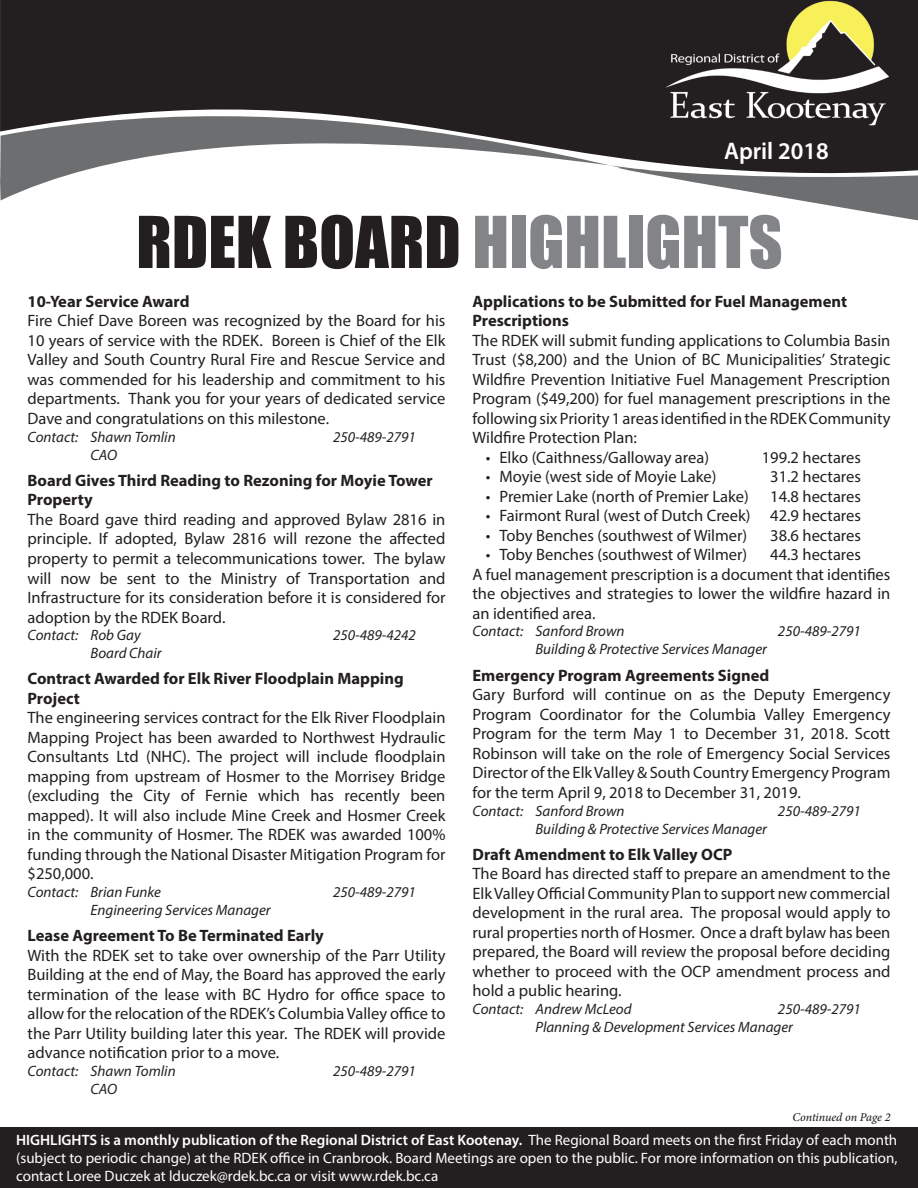
<style>
.page{position:relative;width:918px;height:1188px;background:#fff}
.page>*{position:absolute;margin:0;border:0;box-sizing:border-box;transform-origin:0 0}
.t1{font:66px "Impact";color:#828487}
.t2{font:600 24px "Myriad Pro";color:#fff}
.t3{font:16.5px/19.5px "Myriad Pro";color:#231f20;text-align:justify}
.t4{font:700 16.5px/19.5px "Myriad Pro";color:#231f20}
.t5{font:italic 15px/18px "Myriad Pro";color:#231f20}
.t6{font:15px/18px "Myriad Pro";color:#fff;text-align:justify}
.t7{font:italic 500 12px "Minion Pro";letter-spacing:-.01em;color:#231f20}
.s1{color:#231f20}
.s2{font-weight:600}
</style>
<div class="page">
<div style="left:0;top:1128px;width:918px;height:60px;background:#231f20"></div>
<div style="left:0;top:0;width:918px;height:163px;background:#231f20"></div>
<svg style="left:0;top:70px;width:680px;height:131px"></svg>
<svg style="left:572px;top:163px;width:346px;height:58px"></svg>
<img style="left:663px;top:0;width:228px;height:137px">
<div style="left:662px;top:137px;width:229px;height:22px;background:#231f20"></div>
<h2 class="t2" style="left:724px;top:136px;width:106px">April 2018</h2>
<h1 class="t1" style="left:136px;top:191px;width:648px"><span class="s1">RDEK BOARD</span> HIGHLIGHTS</h1>
<p class="t4" style="left:28px;top:291px;width:164px">10-Year Service Award</p>
<p class="t3" style="left:28px;top:311px;width:419px">Fire Chief Dave Boreen was recognized by the Board for his 10 years of service with the RDEK. Boreen is Chief of the Elk Valley and South Country Rural Fire and Rescue Service and was commended for his leadership and commitment to his departments. Thank you for your years of dedicated service Dave and congratulations on this milestone.</p>
<p class="t5" style="left:28px;top:427px;width:150px">Contact: Shawn Tomlin</p>
<p class="t5" style="left:333px;top:427px;width:85px">250-489-2791</p>
<p class="t5" style="left:91px;top:445px;width:28px">CAO</p>
<p class="t4" style="left:28px;top:470px;width:407px">Board Gives Third Reading to Rezoning for Moyie Tower<br>Property</p>
<p class="t3" style="left:28px;top:509px;width:419px">The Board gave third reading and approved Bylaw 2816 in principle. If adopted, Bylaw 2816 will rezone the affected property to permit a telecommunications tower. The bylaw will now be sent to the Ministry of Transportation and Infrastructure for its consideration before it is considered for adoption by the RDEK Board.</p>
<p class="t5" style="left:28px;top:626px;width:115px">Contact: Rob Gay</p>
<p class="t5" style="left:333px;top:626px;width:85px">250-489-4242</p>
<p class="t5" style="left:91px;top:644px;width:73px">Board Chair</p>
<p class="t4" style="left:28px;top:669px;width:378px">Contract Awarded for Elk River Floodplain Mapping<br>Project</p>
<p class="t3" style="left:28px;top:708px;width:419px">The engineering services contract for the Elk River Floodplain Mapping Project has been awarded to Northwest Hydraulic Consultants Ltd (NHC). The project will include floodplain mapping from upstream of Hosmer to the Morrisey Bridge (excluding the City of Fernie which has recently been mapped). It will also include Mine Creek and Hosmer Creek in the community of Hosmer. The RDEK was awarded 100% funding through the National Disaster Mitigation Program for $250,000.</p>
<p class="t5" style="left:28px;top:883px;width:135px">Contact: Brian Funke</p>
<p class="t5" style="left:333px;top:883px;width:85px">250-489-2791</p>
<p class="t5" style="left:91px;top:901px;width:182px">Engineering Services Manager</p>
<p class="t4" style="left:28px;top:925px;width:298px">Lease Agreement To Be Terminated Early</p>
<p class="t3" style="left:28px;top:945px;width:419px">With the RDEK set to take over ownership of the Parr Utility Building at the end of May, the Board has approved the early termination of the lease with BC Hydro for office space to allow for the relocation of the RDEK’s Columbia Valley office to the Parr Utility building later this year. The RDEK will provide advance notification prior to a move.</p>
<p class="t5" style="left:28px;top:1062px;width:150px">Contact: Shawn Tomlin</p>
<p class="t5" style="left:333px;top:1062px;width:85px">250-489-2791</p>
<p class="t5" style="left:91px;top:1080px;width:28px">CAO</p>
<p class="t4" style="left:472px;top:291px;width:376px">Applications to be Submitted for Fuel Management<br>Prescriptions</p>
<p class="t3" style="left:472px;top:330px;width:420px">The RDEK will submit funding applications to Columbia Basin Trust ($8,200) and the Union of BC Municipalities’ Strategic Wildfire Prevention Initiative Fuel Management Prescription Program ($49,200) for fuel management prescriptions in the following six Priority 1 areas identified in the RDEK Community Wildfire Protection Plan:</p>
<p class="t3" style="left:486px;top:447px;width:225px">• Elko (Caithness/Galloway area)</p>
<p class="t3" style="left:762px;top:447px;width:101px">199.2 hectares</p>
<p class="t3" style="left:486px;top:467px;width:232px">• Moyie (west side of Moyie Lake)</p>
<p class="t3" style="left:770px;top:467px;width:92px">31.2 hectares</p>
<p class="t3" style="left:486px;top:486px;width:264px">• Premier Lake (north of Premier Lake)</p>
<p class="t3" style="left:770px;top:486px;width:92px">14.8 hectares</p>
<p class="t3" style="left:486px;top:506px;width:376px">• Fairmont Rural (west of Dutch Creek) 42.9 hectares</p>
<p class="t3" style="left:486px;top:525px;width:263px">• Toby Benches (southwest of Wilmer)</p>
<p class="t3" style="left:770px;top:525px;width:92px">38.6 hectares</p>
<p class="t3" style="left:486px;top:545px;width:263px">• Toby Benches (southwest of Wilmer)</p>
<p class="t3" style="left:472px;top:545px;width:419px;text-align:left;text-indent:298px">44.3 hectares<br>A fuel management prescription is a document that identifies the objectives and strategies to lower the wildfire hazard in an identified area.</p>
<p class="t5" style="left:472px;top:622px;width:154px">Contact: Sanford Brown</p>
<p class="t5" style="left:778px;top:622px;width:85px">250-489-2791</p>
<p class="t5" style="left:536px;top:640px;width:233px">Building &amp; Protective Services Manager</p>
<p class="t4" style="left:472px;top:665px;width:298px">Emergency Program Agreements Signed</p>
<p class="t3" style="left:472px;top:685px;width:420px">Gary Burford will continue on as the Deputy Emergency Program Coordinator for the Columbia Valley Emergency Program for the term May 1 to December 31, 2018. Scott Robinson will take on the role of Emergency Social Services Director of the Elk Valley &amp; South Country Emergency Program for the term April 9, 2018 to December 31, 2019.</p>
<p class="t5" style="left:472px;top:801px;width:154px">Contact: Sanford Brown</p>
<p class="t5" style="left:778px;top:801px;width:85px">250-489-2791</p>
<p class="t5" style="left:536px;top:819px;width:233px">Building &amp; Protective Services Manager</p>
<p class="t4" style="left:472px;top:844px;width:261px">Draft Amendment to Elk Valley OCP</p>
<p class="t3" style="left:472px;top:864px;width:419px">The Board has directed staff to prepare an amendment to the Elk Valley Official Community Plan to support new commercial development in the rural area. The proposal would apply to rural properties north of Hosmer. Once a draft bylaw has been prepared, the Board will review the proposal before deciding whether to proceed with the OCP amendment process and hold a public hearing.</p>
<p class="t5" style="left:472px;top:1000px;width:161px">Contact: Andrew McLeod</p>
<p class="t5" style="left:536px;top:1000px;width:327px;text-indent:242px">250-489-2791<br>Planning &amp; Development Services Manager</p>
<p class="t7" style="left:793px;top:1109px;width:99px">Continued on Page 2</p>
<p class="t6" style="left:16px;top:1131px;width:883px"><span class="s2">HIGHLIGHTS is a monthly publication of the Regional District of East Kootenay.</span> The Regional Board meets on the first Friday of each month (subject to periodic change) at the RDEK office in Cranbrook. Board Meetings are open to the public. For more information on this publication, contact Loree Duczek at lduczek@rdek.bc.ca or visit www.rdek.bc.ca</p>
</div>
